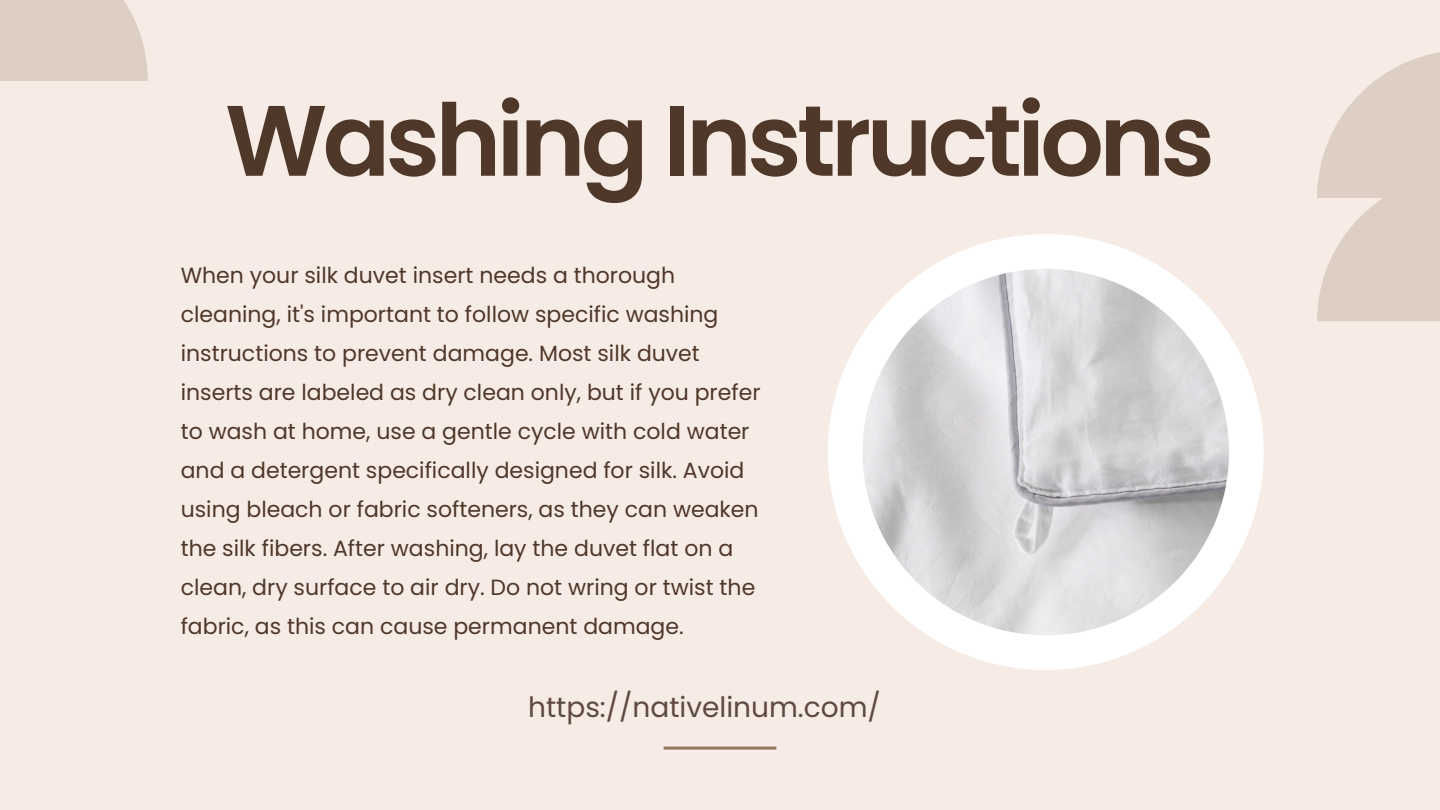
<style>
.page{position:relative;width:1440px;height:810px;background:#f6ece5}
.page>*{position:absolute;margin:0;border:0;box-sizing:border-box;transform-origin:0 0}
.t1{font:600 100px "Poppins";letter-spacing:-.05em;color:#4f3729}
.t2{font:28px "Poppins";color:#5d4940}
.t3{font:22px/39px "Poppins";color:#4f3729}
</style>
<div class="page">
<hr style="left:664px;top:747px;width:112px;height:3px;background:#94765f">
<div style="left:0;top:0;width:148px;height:81px;background:#decfc4"></div>
<svg style="left:1317px;top:52px;width:123px;height:269px;fill:#decfc4"></svg>
<div style="left:828px;top:234px;width:436px;height:436px;background:#fff;border-radius:50%"></div>
<img style="left:863px;top:269px;width:366px;height:366px;border-radius:50%">
<p class="t1" style="left:225px;top:71px;width:991px">Washing Instructions</p>
<p class="t3" style="left:181px;top:256px;width:581px">When your silk duvet insert needs a thorough cleaning, it's important to follow specific washing instructions to prevent damage. Most silk duvet inserts are labeled as dry clean only, but if you prefer to wash at home, use a gentle cycle with cold water and a detergent specifically designed for silk. Avoid using bleach or fabric softeners, as they can weaken the silk fibers. After washing, lay the duvet flat on a clean, dry surface to air dry. Do not wring or twist the fabric, as this can cause permanent damage.</p>
<h2 class="t2" style="left:528px;top:688px;width:354px">https://nativelinum.com/</h2>
</div>
